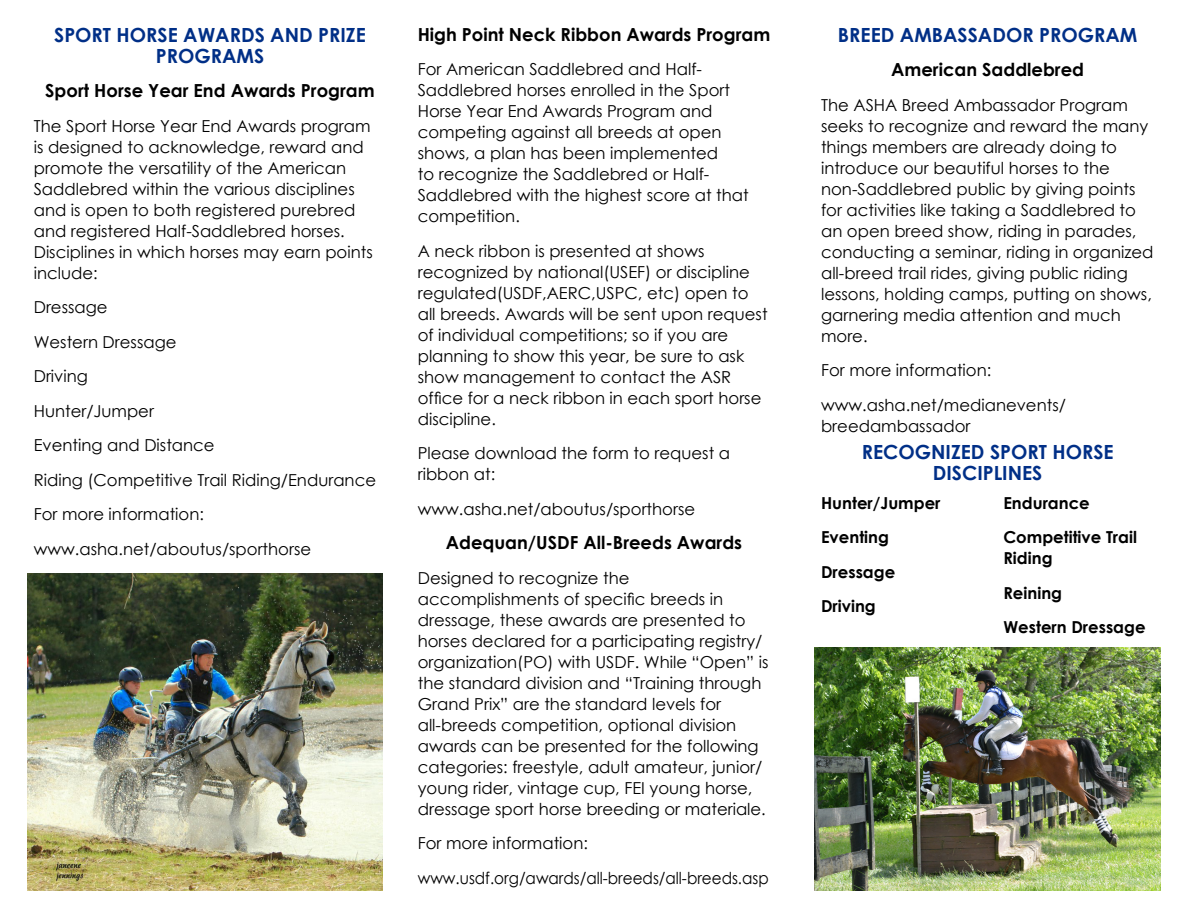
<style>
.page{position:relative;width:1188px;height:918px;background:#fff}
.page>*{position:absolute;margin:0;border:0;box-sizing:border-box;transform-origin:0 0}
.t1{font:700 19.5px/21px "Century Gothic";color:#002f87;text-align:center}
.t2{font:700 18px "Century Gothic";color:#000}
.t3{font:16.5px/21px "Century Gothic";color:#000}
.t4{font:700 16.5px/34.5px "Century Gothic";color:#000}
</style>
<div class="page">
<img style="left:814px;top:647px;width:347px;height:244px">
<img style="left:27px;top:573px;width:355px;height:318px">
<p class="t1" style="left:54px;top:23px;width:313px">SPORT HORSE AWARDS AND PRIZE<br>PROGRAMS</p>
<p class="t2" style="left:45px;top:77px;width:331px">Sport Horse Year End Awards Program</p>
<p class="t3" style="left:34px;top:115px;width:341px">The Sport Horse Year End Awards program is designed to acknowledge, reward and promote the versatility of the American Saddlebred within the various disciplines and is open to both registered purebred and registered Half-Saddlebred horses.<br>Disciplines in which horses may earn points include:</p>
<p class="t3" style="left:34px;top:290px;width:344px;line-height:34.5px">Dressage<br>Western Dressage<br>Driving<br>Hunter/Jumper<br>Eventing and Distance<br>Riding (Competitive Trail Riding/Endurance<br>For more information: www.asha.net/aboutus/sporthorse</p>
<p class="t2" style="left:418px;top:20px;width:354px">High Point Neck Ribbon Awards Program</p>
<p class="t3" style="left:418px;top:58px;width:333px">For American Saddlebred and Half-Saddlebred horses enrolled in the Sport Horse Year End Awards Program and competing against all breeds at open shows, a plan has been implemented<br>to recognize the Saddlebred or Half-Saddlebred with the highest score at that competition.</p>
<p class="t3" style="left:418px;top:240px;width:351px">A neck ribbon is presented at shows recognized by national(USEF) or discipline regulated(USDF,AERC,USPC, etc) open to all breeds. Awards will be sent upon request of individual competitions; so if you are planning to show this year, be sure to ask show management to contact the ASR office for a neck ribbon in each sport horse discipline.</p>
<p class="t3" style="left:418px;top:442px;width:314px">Please download the form to request a ribbon at:</p>
<p class="t3" style="left:418px;top:498px;width:279px">www.asha.net/aboutus/sporthorse</p>
<p class="t2" style="left:446px;top:529px;width:298px">Adequan/USDF All-Breeds Awards</p>
<p class="t3" style="left:418px;top:567px;width:352px">Designed to recognize the accomplishments of specific breeds in dressage, these awards are presented to horses declared for a participating registry/ organization(PO) with USDF. While “Open” is the standard division and “Training through Grand Prix” are the standard levels for all-breeds competition, optional division awards can be presented for the following categories: freestyle, adult amateur, junior/ young rider, vintage cup, FEI young horse, dressage sport horse breeding or materiale.</p>
<p class="t3" style="left:418px;top:826px;width:353px;line-height:34.5px">For more information: www.usdf.org/awards/all-breeds/all-breeds.asp</p>
<p class="t1" style="left:838px;top:23px;width:301px">BREED AMBASSADOR PROGRAM</p>
<p class="t2" style="left:891px;top:56px;width:194px">American Saddlebred</p>
<p class="t3" style="left:821px;top:94px;width:334px">The ASHA Breed Ambassador Program seeks to recognize and reward the many things members are already doing to introduce our beautiful horses to the non-Saddlebred public by giving points for activities like taking a Saddlebred to an open breed show, riding in parades, conducting a seminar, riding in organized all-breed trail rides, giving public riding lessons, holding camps, putting on shows, garnering media attention and much more.</p>
<p class="t3" style="left:821px;top:353px;width:246px;line-height:34.5px">For more information: www.asha.net/medianevents/</p>
<p class="t3" style="left:821px;top:415px;width:151px">breedambassador</p>
<p class="t1" style="left:862px;top:441px;width:253px">RECOGNIZED SPORT HORSE<br>DISCIPLINES</p>
<p class="t4" style="left:821px;top:485px;width:121px">Hunter/Jumper<br>Eventing<br>Dressage<br>Driving</p>
<p class="t4" style="left:1003px;top:485px;width:135px">Endurance<br>Competitive Trail</p>
<p class="t4" style="left:1003px;top:540px;width:144px">Riding<br>Reining<br>Western Dressage</p>
</div>
